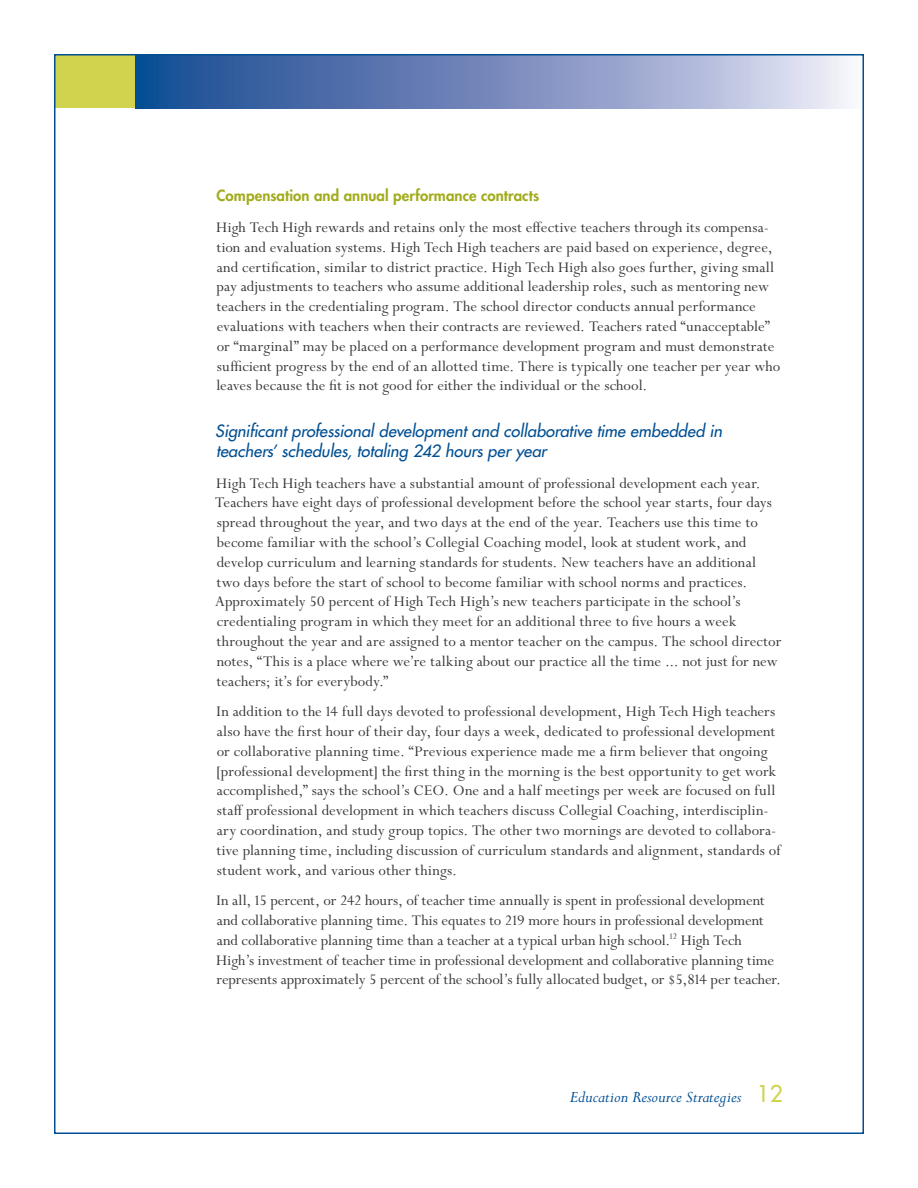
<style>
.page{position:relative;width:918px;height:1188px;background:#fff}
.page>*{position:absolute;margin:0;border:0;box-sizing:border-box;transform-origin:0 0}
.t1{font:italic 18px "Perpetua Std";color:#014f93}
.t2{font:16.5px/19.8px "Perpetua Std";letter-spacing:.005em;color:#363737}
.t3{font:italic 500 16.5px/19.8px "Futura Std";color:#014f93}
.t4{font:800 15px "Futura Std";letter-spacing:.005em;color:#a1ac1b}
.s1{font-family:"Futura Std";font-weight:500;font-style:normal;font-size:22.5px;color:#d1d34e}
</style>
<div class="page">
<svg style="left:135px;top:57px;width:712px;height:51px;background:#7990bf"></svg>
<div style="left:54px;top:54px;width:81px;height:54px;background:#d1d34e"></div>
<p class="t4" style="left:217px;top:186px;width:324px">Compensation and annual performance contracts</p>
<p class="t2" style="left:216px;top:218px;width:566px">High Tech High rewards and retains only the most effective teachers through its compensa&shy;tion and evaluation systems. High Tech High teachers are paid based on experience, degree, and certification, similar to district practice. High Tech High also goes further, giving small pay adjustments to teachers who assume additional leadership roles, such as mentoring new teachers in the credentialing program. The school director conducts annual performance evaluations with teachers when their contracts are reviewed. Teachers rated “unacceptable” or “marginal” may be placed on a performance development program and must demonstrate sufficient progress by the end of an allotted time. There is typically one teacher per year who leaves because the fit is not good for either the individual or the school.</p>
<p class="t3" style="left:215px;top:422px;width:508px">Significant professional development and collaborative time embedded in teachers’ schedules, totaling 242 hours per year</p>
<p class="t2" style="left:215px;top:474px;width:568px">High Tech High teachers have a substantial amount of professional development each year.<br>Teachers have eight days of professional development before the school year starts, four days spread throughout the year, and two days at the end of the year. Teachers use this time to become familiar with the school’s Collegial Coaching model, look at student work, and develop curriculum and learning standards for students. New teachers have an additional two days before the start of school to become familiar with school norms and practices.<br>Approximately 50 percent of High Tech High’s new teachers participate in the school’s credentialing program in which they meet for an additional three to five hours a week throughout the year and are assigned to a mentor teacher on the campus. The school director notes, “This is a place where we’re talking about our practice all the time ... not just for new teachers; it’s for everybody.”</p>
<p class="t2" style="left:216px;top:702px;width:566px">In addition to the 14 full days devoted to professional development, High Tech High teachers also have the first hour of their day, four days a week, dedicated to professional development or collaborative planning time. “Previous experience made me a firm believer that ongoing [professional development] the first thing in the morning is the best opportunity to get work accomplished,” says the school’s CEO. One and a half meetings per week are focused on full staff professional development in which teachers discuss Collegial Coaching, interdisciplin&shy;ary coordination, and study group topics. The other two mornings are devoted to collabora&shy;tive planning time, including discussion of curriculum standards and alignment, standards of student work, and various other things.</p>
<p class="t2" style="left:216px;top:891px;width:566px">In all, 15 percent, or 242 hours, of teacher time annually is spent in professional development and collaborative planning time. This equates to 219 more hours in professional development and collaborative planning time than a teacher at a typical urban high school.<sup>12</sup> High Tech High’s investment of teacher time in professional development and collaborative planning time represents approximately 5 percent of the school’s fully allocated budget, or $5,814 per teacher.</p>
<p class="t1" style="left:570px;top:1087px;width:215px">Education Resource Strategies <span class="s1">12</span></p>
</div>
